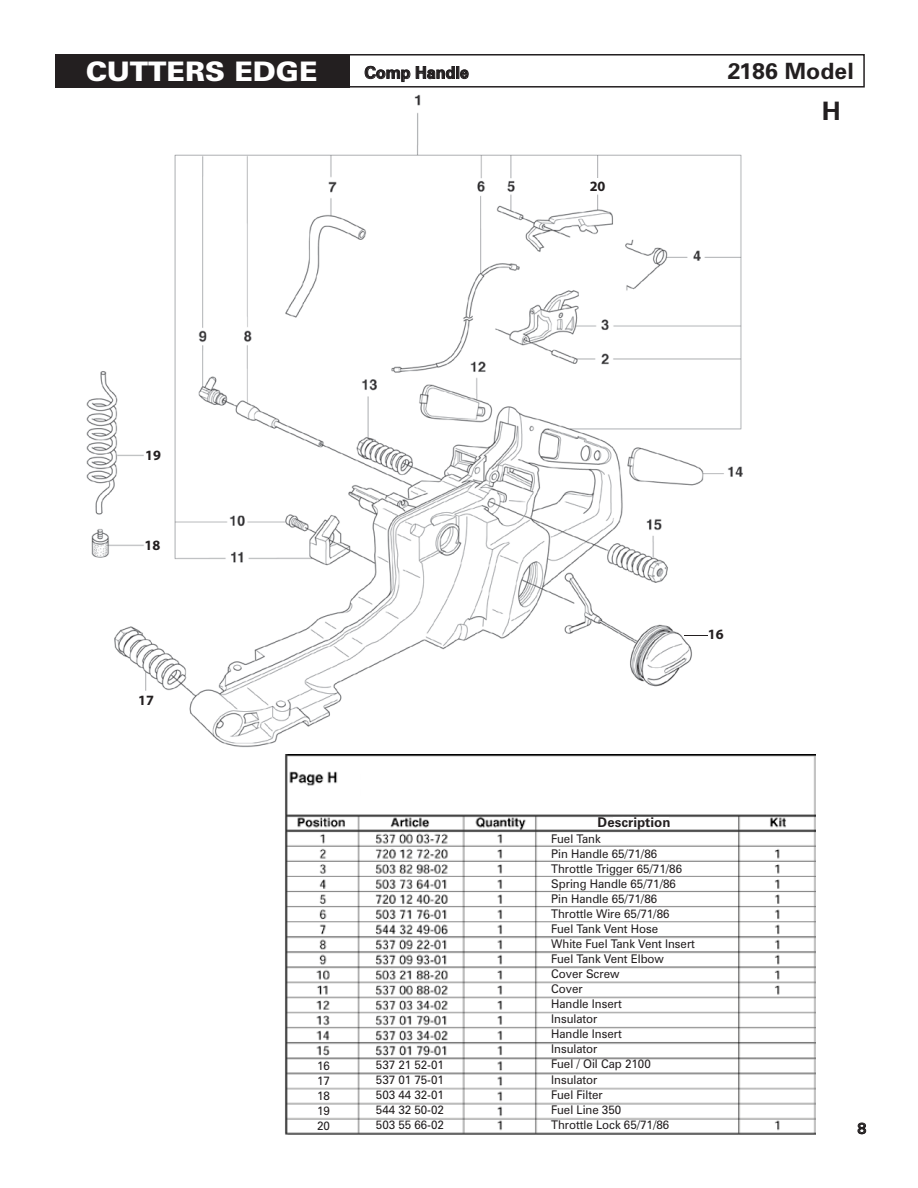
<style>
.page{position:relative;width:918px;height:1188px;background:#fff}
.page>*{position:absolute;margin:0;border:0;box-sizing:border-box;transform-origin:0 0}
.t1{font:900 27px "Zurich BT";color:#fff;scale:1.04 1}
.t2{font:700 25.5px "Zurich BT";color:#231f20;scale:1.04 1}
.t3{font:700 22.5px "Zurich BT";color:#231f20;scale:1.04 1}
.t4{font:700 16.5px "Zurich BT";letter-spacing:-.005em;color:#231f20}
.t5{font:15px "Zurich BT";color:#231f20;scale:1.08 1}
.t6{font:700 14.25px "Myriad";color:#231f20}
.t7{font:700 13.5px "Zurich BT";color:#231f20}
.t8{font:12px/15px "Zurich BT";color:#231f20}
</style>
<div class="page">
<img style="left:86px;top:94px;width:657px;height:654px">
<img style="left:285px;top:754px;width:531px;height:381px">
<svg style="left:365px;top:66px;width:45px;height:16px"></svg>
<svg style="left:416px;top:66px;width:53px;height:13px"></svg>
<div style="left:55px;top:54px;width:295px;height:34px;background:#231f20"></div>
<div style="left:267px;top:54px;width:598px;height:34px;border:2px solid #231f20"></div>
<svg style="left:858px;top:1123px;width:8px;height:11px"></svg>
<div style="left:613px;top:817px;width:56px;height:12px;background:#fff"></div>
<div style="left:361px;top:770px;width:60px;height:29px;background:#fff"></div>
<div style="left:463px;top:770px;width:105px;height:19px;background:#fff"></div>
<svg style="left:684px;top:635px;width:24px;height:1px"></svg>
<div style="left:133px;top:693px;width:31px;height:15px;background:#fff"></div>
<div style="left:145px;top:536px;width:21px;height:17px;background:#fff"></div>
<div style="left:145px;top:447px;width:19px;height:16px;background:#fff"></div>
<div style="left:586px;top:179px;width:24px;height:14px;background:#fff"></div>
<h1 class="t1" style="left:86px;top:55px;width:224px">CUTTERS EDGE</h1>
<h3 class="t4" style="left:364px;top:63px;width:106px">Comp Handle</h3>
<p class="t6" style="left:590px;top:179px;width:17px">20</p>
<h3 class="t3" style="left:728px;top:57px;width:123px">2186 Model</h3>
<h2 class="t2" style="left:822px;top:96px;width:20px">H</h2>
<p class="t6" style="left:145px;top:447px;width:17px">19</p>
<p class="t6" style="left:145px;top:538px;width:17px">18</p>
<p class="t6" style="left:138px;top:692px;width:17px">17</p>
<p class="t8" style="left:317px;top:1058px;width:14px;text-align:justify">16<br>17<br>18<br>19<br>20</p>
<p class="t8" style="left:376px;top:1057px;width:69px;text-align:justify">537 21 52-01<br>537 01 75-01<br>503 44 32-01<br>544 32 50-02<br>503 55 66-02</p>
<p class="t6" style="left:708px;top:627px;width:17px">16</p>
<p class="t7" style="left:598px;top:814px;width:74px">Description</p>
<p class="t8" style="left:551px;top:831px;width:145px">Fuel Tank<br>Pin Handle 65/71/86<br>Throttle Trigger 65/71/86<br>Spring Handle 65/71/86<br>Pin Handle 65/71/86<br>Throttle Wire 65/71/86<br>Fuel Tank Vent Hose<br>White Fuel Tank Vent Insert<br>Fuel Tank Vent Elbow<br>Cover Screw<br>Cover<br>Handle Insert<br>Insulator<br>Handle Insert<br>Insulator<br>Fuel / Oil Cap 2100</p>
<p class="t8" style="left:551px;top:1073px;width:120px">Insulator<br>Fuel Filter<br>Fuel Line 350<br>Throttle Lock 65/71/86</p>
<p class="t5" style="left:857px;top:1119px;width:10px">8</p>
</div>
